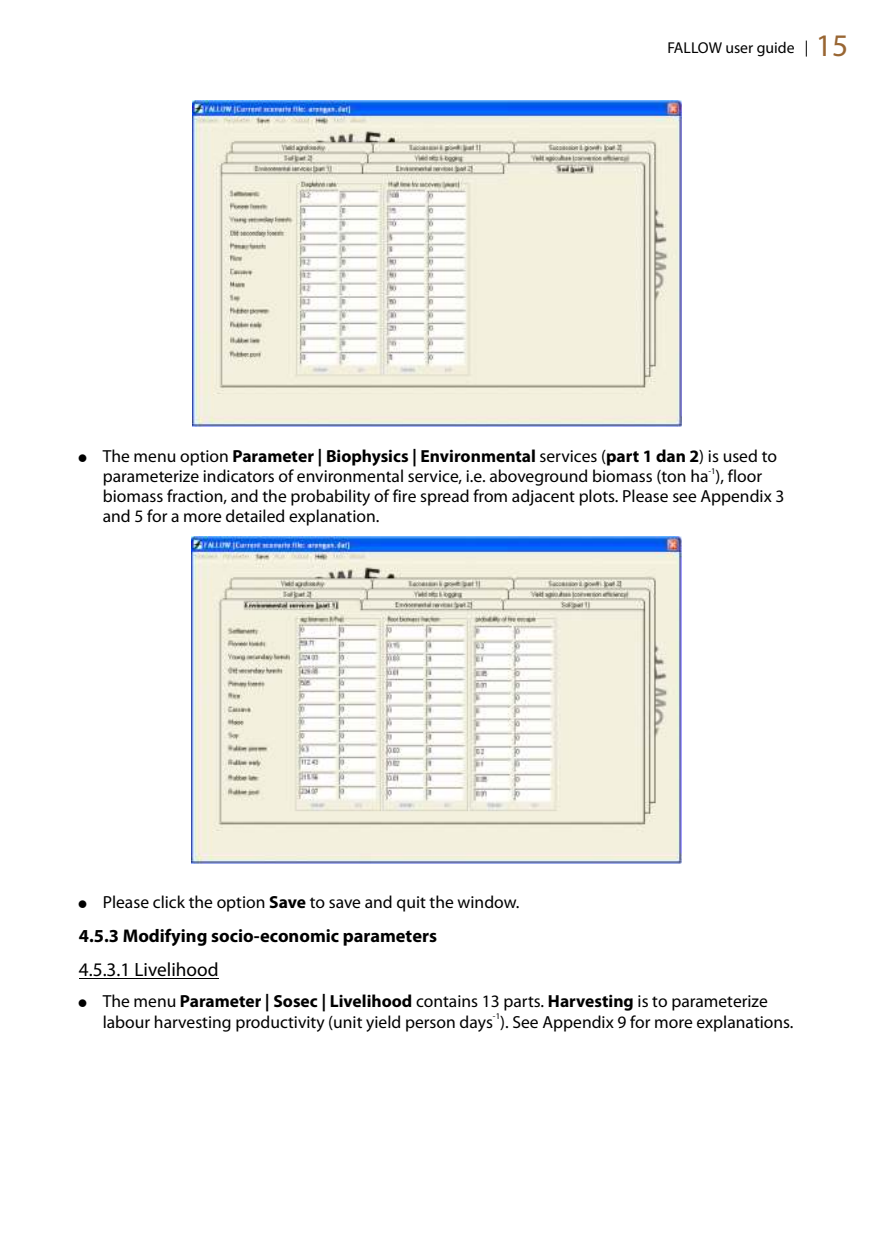
<style>
.page{position:relative;width:874px;height:1241px;background:#fff}
.page>*{position:absolute;margin:0;border:0;box-sizing:border-box;transform-origin:0 0}
.t1{font:19.25px "Myriad Pro";color:#000}
.t2{font:700 18.38px "Myriad Pro";color:#000}
.t3{font:17.5px/19.8px "Myriad Pro";color:#000}
.t4{font:700 17.5px "Myriad Pro";color:#000}
.t5{font:15.75px "Myriad Pro";color:#000}
.t6{font:8.75px "Myriad Pro";color:#000}
.s1{font-size:31.5px;color:#963}
.s2{font-weight:400}
.s3{font-weight:700}
</style>
<div class="page">
<hr style="left:79px;top:978px;width:139px;height:1px;background:#000">
<img style="left:192px;top:101px;width:488px;height:325px">
<img style="left:192px;top:537px;width:489px;height:326px">
<svg style="left:805px;top:41px;width:1px;height:16px"></svg>
<p class="t5" style="left:667px;top:41px;width:182px">FALLOW user guide <span class="s1">15</span></p>
<p class="t4" style="left:103px;top:448px;width:675px"><span class="s2">The menu option</span> Parameter | Biophysics | Environmental <span class="s2">services (</span>part 1 dan 2<span class="s2">) is used to</span></p>
<p class="t6" style="left:708px;top:467px;width:9px">-1</p>
<p class="t3" style="left:103px;top:468px;width:683px">parameterize indicators of environmental service, i.e. aboveground biomass (ton ha ), floor biomass fraction, and the probability of fire spread from adjacent plots. Please see Appendix 3 and 5 for a more detailed explanation.</p>
<p class="t3" style="left:103px;top:894px;width:418px">Please click the option <span class="s3">Save</span> to save and quit the window.</p>
<p class="t2" style="left:79px;top:928px;width:359px">4.5.3 Modifying socio-economic parameters</p>
<p class="t1" style="left:79px;top:962px;width:141px">4.5.3.1 Livelihood</p>
<p class="t3" style="left:103px;top:993px;width:666px">The menu <span class="s3">Parameter | Sosec | Livelihood</span> contains 13 parts. <span class="s3">Harvesting</span> is to parameterize</p>
<p class="t6" style="left:493px;top:1012px;width:9px">-1</p>
<p class="t3" style="left:103px;top:1013px;width:692px">labour harvesting productivity (unit yield person days ). See Appendix 9 for more explanations.</p>
</div>
